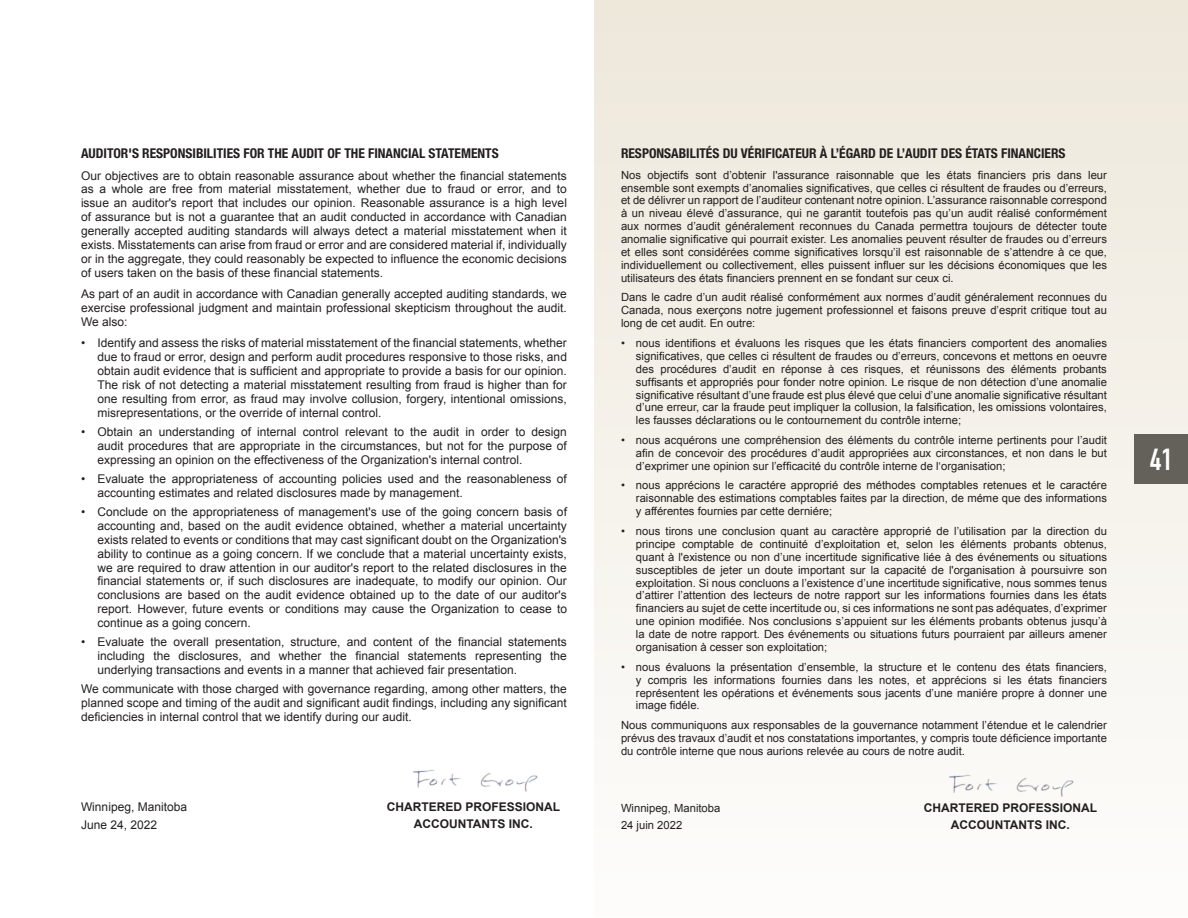
<style>
.page{position:relative;width:1188px;height:918px;background:#fff}
.page>*{position:absolute;margin:0;border:0;box-sizing:border-box;transform-origin:0 0}
.t1{font:30px "DIN Engschrift Std";color:#fff}
.t2{font:700 condensed 13.5px "Helvetica Neue LT Std";color:#231f20}
.t3{font:12px/13.8px "Arial";color:#231f20;text-align:justify}
.t4{font:700 12px/16.5px "Arial";color:#231f20;text-align:center}
.t5{font:11.25px/12.9px "Arial";color:#231f20;text-align:justify}
</style>
<div class="page">
<div style="left:594px;top:0;width:594px;height:918px;background:linear-gradient(to bottom,#eee8db,#fdfcfb)"></div>
<img style="left:947px;top:771px;width:128px;height:29px">
<img style="left:413px;top:770px;width:125px;height:22px">
<div style="left:1134px;top:434px;width:54px;height:50px;background:#64615b"></div>
<p class="t2" style="left:81px;top:145px;width:419px">AUDITOR'S RESPONSIBILITIES FOR THE AUDIT OF THE FINANCIAL STATEMENTS</p>
<p class="t3" style="left:81px;top:169px;width:488px">Our objectives are to obtain reasonable assurance about whether the financial statements as a whole are free from material misstatement, whether due to fraud or error, and to issue an auditor's report that includes our opinion. Reasonable assurance is a high level of assurance but is not a guarantee that an audit conducted in accordance with Canadian generally accepted auditing standards will always detect a material misstatement when it exists. Misstatements can arise from fraud or error and are considered material if, individually or in the aggregate, they could reasonably be expected to influence the economic decisions of users taken on the basis of these financial statements.</p>
<p class="t3" style="left:81px;top:287px;width:487px">As part of an audit in accordance with Canadian generally accepted auditing standards, we exercise professional judgment and maintain professional skepticism throughout the audit.<br>We also:</p>
<p class="t3" style="left:98px;top:336px;width:471px;text-indent:-16px">• Identify and assess the risks of material misstatement of the financial statements, whether due to fraud or error, design and perform audit procedures responsive to those risks, and obtain audit evidence that is sufficient and appropriate to provide a basis for our opinion.<br>The risk of not detecting a material misstatement resulting from fraud is higher than for one resulting from error, as fraud may involve collusion, forgery, intentional omissions, misrepresentations, or the override of internal control.</p>
<p class="t3" style="left:98px;top:425px;width:471px;text-indent:-16px">• Obtain an understanding of internal control relevant to the audit in order to design audit procedures that are appropriate in the circumstances, but not for the purpose of expressing an opinion on the effectiveness of the Organization's internal control.</p>
<p class="t3" style="left:98px;top:472px;width:471px;text-indent:-16px">• Evaluate the appropriateness of accounting policies used and the reasonableness of accounting estimates and related disclosures made by management.</p>
<p class="t3" style="left:98px;top:505px;width:471px;text-indent:-16px">• Conclude on the appropriateness of management's use of the going concern basis of accounting and, based on the audit evidence obtained, whether a material uncertainty exists related to events or conditions that may cast significant doubt on the Organization's ability to continue as a going concern. If we conclude that a material uncertainty exists, we are required to draw attention in our auditor's report to the related disclosures in the financial statements or, if such disclosures are inadequate, to modify our opinion. Our conclusions are based on the audit evidence obtained up to the date of our auditor's report. However, future events or conditions may cause the Organization to cease to continue as a going concern.</p>
<p class="t3" style="left:98px;top:635px;width:471px;text-indent:-16px">• Evaluate the overall presentation, structure, and content of the financial statements including the disclosures, and whether the financial statements representing the underlying transactions and events in a manner that achieved fair presentation.</p>
<p class="t3" style="left:81px;top:682px;width:487px">We communicate with those charged with governance regarding, among other matters, the planned scope and timing of the audit and significant audit findings, including any significant deficiencies in internal control that we identify during our audit.</p>
<p class="t2" style="left:621px;top:145px;width:446px">RESPONSABILITÉS DU VÉRIFICATEUR À L’ÉGARD DE L’AUDIT DES ÉTATS FINANCIERS</p>
<p class="t5" style="left:621px;top:168px;width:488px">Nos objectifs sont d’obtenir l'assurance raisonnable que les états financiers pris dans leur ensemble sont exempts d’anomalies significatives, que celles ci résultent de fraudes ou d’erreurs, et de délivrer un rapport de l’auditeur contenant notre opinion. L’assurance raisonnable correspond à un niveau élevé d’assurance, qui ne garantit toutefois pas qu’un audit réalisé conformément aux normes d’audit généralement reconnues du Canada permettra toujours de détecter toute anomalie significative qui pourrait exister. Les anomalies peuvent résulter de fraudes ou d’erreurs et elles sont considérées comme significatives lorsqu’il est raisonnable de s’attendre à ce que, individuellement ou collectivement, elles puissent influer sur les décisions économiques que les utilisateurs des états financiers prennent en se fondant sur ceux ci.</p>
<p class="t5" style="left:621px;top:291px;width:488px">Dans le cadre d’un audit réalisé conformément aux normes d’audit généralement reconnues du Canada, nous exerçons notre jugement professionnel et faisons preuve d’esprit critique tout au long de cet audit. En outre:</p>
<p class="t5" style="left:636px;top:337px;width:472px;text-indent:-15px">• nous identifions et évaluons les risques que les états financiers comportent des anomalies significatives, que celles ci résultent de fraudes ou d’erreurs, concevons et mettons en oeuvre des procédures d’audit en réponse à ces risques, et réunissons des éléments probants suffisants et appropriés pour fonder notre opinion. Le risque de non détection d’une anomalie significative résultant d’une fraude est plus élevé que celui d’une anomalie significative résultant d’une erreur, car la fraude peut impliquer la collusion, la falsification, les omissions volontaires, les fausses déclarations ou le contournement du contrôle interne;</p>
<p class="t5" style="left:636px;top:434px;width:472px;text-indent:-15px">• nous acquérons une compréhension des éléments du contrôle interne pertinents pour l’audit afin de concevoir des procédures d’audit appropriées aux circonstances, et non dans le but d’exprimer une opinion sur l’efficacité du contrôle interne de l‘organisation;</p>
<p class="t5" style="left:636px;top:479px;width:472px;text-indent:-15px">• nous apprécions le caractére approprié des méthodes comptables retenues et le caractére raisonnable des estimations comptables faites par la direction, de méme que des informations y afférentes fournies par cette derniére;</p>
<p class="t5" style="left:636px;top:525px;width:473px;text-indent:-15px">• nous tirons une conclusion quant au caractère approprié de l’utilisation par la direction du principe comptable de continuité d’exploitation et, selon les éléments probants obtenus, quant à l'existence ou non d’une incertitude significative liée à des événements ou situations susceptibles de jeter un doute important sur la capacité de l'organisation à poursuivre son exploitation. Si nous concluons a l’existence d’une incertitude significative, nous sommes tenus d’attirer l’attention des lecteurs de notre rapport sur les informations fournies dans les états financiers au sujet de cette incertitude ou, si ces informations ne sont pas adéquates, d’exprimer une opinion modifiée. Nos conclusions s’appuient sur les éléments probants obtenus jusqu’à la date de notre rapport. Des événements ou situations futurs pourraient par ailleurs amener organisation à cesser son exploitation;</p>
<p class="t5" style="left:636px;top:660px;width:472px;text-indent:-15px">• nous évaluons la présentation d’ensemble, la structure et le contenu des états financiers, y compris les informations fournies dans les notes, et apprécions si les états financiers représentent les opérations et événements sous jacents d’une maniére propre à donner une image fidéle.</p>
<p class="t5" style="left:621px;top:719px;width:487px">Nous communiquons aux responsables de la gouvernance notamment l’étendue et le calendrier prévus des travaux d’audit et nos constatations importantes, y compris toute déficience importante du contrôle interne que nous aurions relevée au cours de notre audit.</p>
<p class="t3" style="left:81px;top:798px;width:108px;line-height:18px">Winnipeg, Manitoba<br>June 24, 2022</p>
<p class="t4" style="left:387px;top:799px;width:175px">CHARTERED PROFESSIONAL<br>ACCOUNTANTS INC.</p>
<p class="t4" style="left:924px;top:800px;width:175px">CHARTERED PROFESSIONAL<br>ACCOUNTANTS INC.</p>
<p class="t5" style="left:621px;top:800px;width:101px;line-height:16.5px">Winnipeg, Manitoba<br>24 juin 2022</p>
<h1 class="t1" style="left:1150px;top:442px;width:24px">41</h1>
</div>
